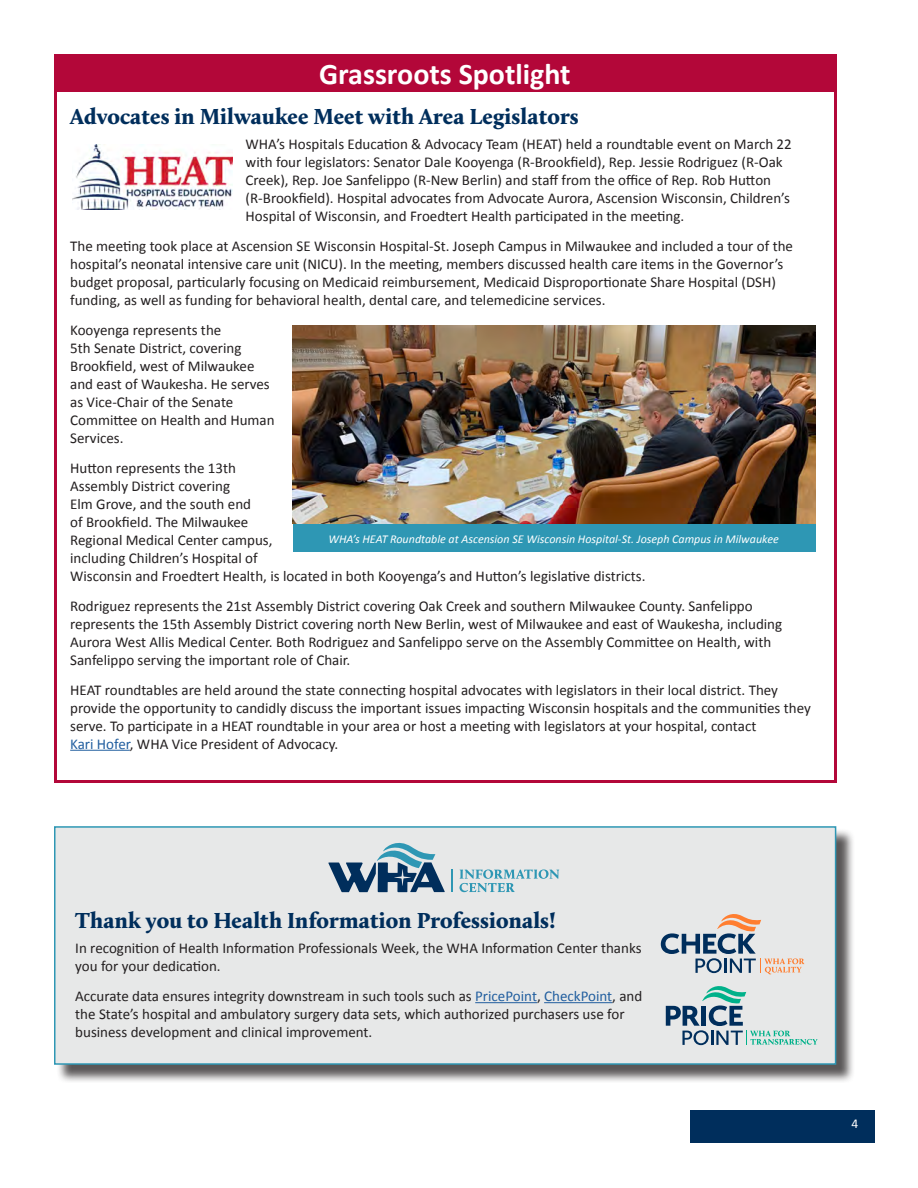
<style>
.page{position:relative;width:918px;height:1188px;background:#fff}
.page>*{position:absolute;margin:0;border:0;box-sizing:border-box;transform-origin:0 0}
.t1{font:700 30px "Calibri";color:#fff}
.Headline{font:900 22.5px "Calluna";letter-spacing:.005em;color:#002e5c}
.Body_Copy{font:15px/18px "Calibri";color:#231f20}
.t2{font:13.5px "Calibri";color:#fff}
.Photo_Caption{font:italic 12px "Calibri";color:#fff}
.s1{color:#215e9f}
</style>
<div class="page">
<div style="left:690px;top:1111px;width:184px;height:32px;background:#002e5c"></div>
<div style="left:55px;top:54px;width:782px;height:38px;background:#b30739"></div>
<hr style="left:70px;top:750px;width:60px;height:1px;background:#215e9f">
<img style="left:73px;top:144px;width:159px;height:65px">
<div style="left:293px;top:523px;width:523px;height:29px;background:#2e97b4"></div>
<img style="left:293px;top:325px;width:523px;height:199px">
<div style="left:56px;top:828px;width:799px;height:255px;background:#231f20;opacity:.75"></div>
<div style="left:54px;top:826px;width:782px;height:239px;background:#e7e8e8;border:2px solid #2e97b4"></div>
<hr style="left:475px;top:1002px;width:62px;height:1px;background:#215e9f">
<hr style="left:544px;top:1002px;width:68px;height:1px;background:#215e9f">
<svg style="left:459px;top:869px;width:100px;height:23px"></svg>
<svg style="left:452px;top:870px;width:1px;height:22px"></svg>
<svg style="left:328px;top:842px;width:117px;height:50px"></svg>
<svg style="left:666px;top:986px;width:152px;height:59px"></svg>
<svg style="left:661px;top:914px;width:143px;height:60px"></svg>
<p class="t1" style="left:319px;top:55px;width:253px">Grassroots Spotlight</p>
<p class="Headline" style="left:70px;top:102px;width:510px">Advocates in Milwaukee Meet with Area Legislators</p>
<p class="Body_Copy" style="left:246px;top:134px;width:548px">WHA’s Hospitals Education &amp; Advocacy Team (HEAT) held a roundtable event on March 22 with four legislators: Senator Dale Kooyenga (R-Brookfield), Rep. Jessie Rodriguez (R-Oak Creek), Rep. Joe Sanfelippo (R-New Berlin) and staff from the office of Rep. Rob Hutton (R-Brookfield). Hospital advocates from Advocate Aurora, Ascension Wisconsin, Children’s Hospital of Wisconsin, and Froedtert Health participated in the meeting.</p>
<p class="Body_Copy" style="left:70px;top:236px;width:724px">The meeting took place at Ascension SE Wisconsin Hospital-St. Joseph Campus in Milwaukee and included a tour of the hospital’s neonatal intensive care unit (NICU). In the meeting, members discussed health care items in the Governor’s budget proposal, particularly focusing on Medicaid reimbursement, Medicaid Disproportionate Share Hospital (DSH) funding, as well as funding for behavioral health, dental care, and telemedicine services.</p>
<p class="Body_Copy" style="left:70px;top:320px;width:206px">Kooyenga represents the<br>5th Senate District, covering<br>Brookfield, west of Milwaukee and east of Waukesha. He serves as Vice-Chair of the Senate<br>Committee on Health and Human<br>Services.</p>
<p class="Body_Copy" style="left:70px;top:458px;width:577px">Hutton represents the 13th<br>Assembly District covering<br>Elm Grove, and the south end<br>of Brookfield. The Milwaukee<br>Regional Medical Center campus,<br>including Children’s Hospital of<br>Wisconsin and Froedtert Health, is located in both Kooyenga’s and Hutton’s legislative districts.</p>
<p class="Body_Copy" style="left:70px;top:596px;width:714px">Rodriguez represents the 21st Assembly District covering Oak Creek and southern Milwaukee County. Sanfelippo represents the 15th Assembly District covering north New Berlin, west of Milwaukee and east of Waukesha, including Aurora West Allis Medical Center. Both Rodriguez and Sanfelippo serve on the Assembly Committee on Health, with Sanfelippo serving the important role of Chair.</p>
<p class="Body_Copy" style="left:70px;top:680px;width:742px">HEAT roundtables are held around the state connecting hospital advocates with legislators in their local district. They provide the opportunity to candidly discuss the important issues impacting Wisconsin hospitals and the communities they serve. To participate in a HEAT roundtable in your area or host a meeting with legislators at your hospital, contact<br><span class="s1">Kari Hofer</span>, WHA Vice President of Advocacy.</p>
<p class="Photo_Caption" style="left:328px;top:531px;width:452px">WHA’s HEAT Roundtable at Ascension SE Wisconsin Hospital-St. Joseph Campus in Milwaukee</p>
<p class="Headline" style="left:75px;top:907px;width:482px">Thank you to Health Information Professionals!</p>
<p class="Body_Copy" style="left:75px;top:938px;width:568px">In recognition of Health Information Professionals Week, the WHA Information Center thanks you for your dedication.</p>
<p class="Body_Copy" style="left:75px;top:986px;width:569px">Accurate data ensures integrity downstream in such tools such as <span class="s1">PricePoint</span>, <span class="s1">CheckPoint</span>, and the State’s hospital and ambulatory surgery data sets, which authorized purchasers use for business development and clinical improvement.</p>
<p class="t2" style="left:851px;top:1115px;width:8px">4</p>
</div>
